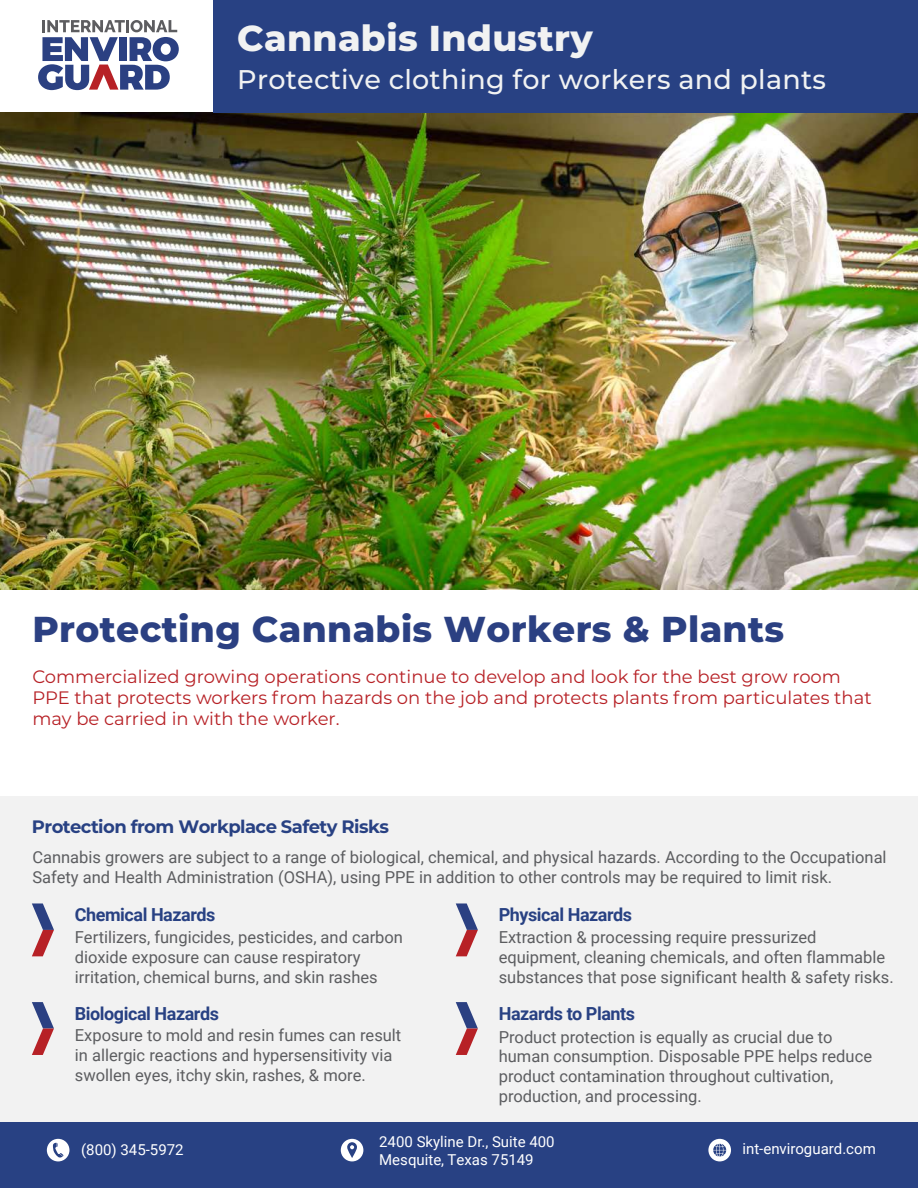
<style>
.page{position:relative;width:918px;height:1188px;background:#fff}
.page>*{position:absolute;margin:0;border:0;box-sizing:border-box;transform-origin:0 0}
.t1{font:800 36px "Montserrat";letter-spacing:.01em;color:#2b4082}
.t2{font:800 36px "Montserrat";letter-spacing:.01em;color:#f1f2f2}
.t3{font:500 27px "Montserrat";letter-spacing:.01em;color:#f1f2f2}
.t4{font:18px/21px "Montserrat";color:#b72126}
.t5{font:700 18px "Roboto";letter-spacing:-.025em;color:#284183}
.t6{font:700 18px "Montserrat";letter-spacing:-.03em;color:#284183}
.t7{font:16.5px/19.8px "Roboto";color:#5c5d60}
.t8{font:15px/18px "Roboto";color:#fff}
</style>
<div class="page">
<img style="left:0;top:113px;width:918px;height:476px">
<div style="left:0;top:797px;width:918px;height:390px;background:#f2f2f2"></div>
<div style="left:0;top:1122px;width:918px;height:66px;background:#284183"></div>
<svg style="left:47px;top:1139px;width:22px;height:22px"></svg>
<svg style="left:341px;top:1139px;width:22px;height:22px"></svg>
<svg style="left:708px;top:1139px;width:23px;height:22px"></svg>
<svg style="left:38px;top:20px;width:141px;height:70px"></svg>
<div style="left:213px;top:0;width:705px;height:113px;background:#284183"></div>
<svg style="left:32px;top:903px;width:22px;height:53px"></svg>
<svg style="left:32px;top:1002px;width:22px;height:53px"></svg>
<svg style="left:456px;top:903px;width:22px;height:53px"></svg>
<svg style="left:456px;top:1002px;width:22px;height:53px"></svg>
<h1 class="t2" style="left:237px;top:12px;width:357px">Cannabis Industry</h1>
<h2 class="t3" style="left:237px;top:60px;width:590px">Protective clothing for workers and plants</h2>
<h1 class="t1" style="left:32px;top:603px;width:753px">Protecting Cannabis Workers &amp; Plants</h1>
<p class="t4" style="left:32px;top:666px;width:841px">Commercialized growing operations continue to develop and look for the best grow room<br>PPE that protects workers from hazards on the job and protects plants from particulates that may be carried in with the worker.</p>
<p class="t6" style="left:32px;top:814px;width:358px">Protection from Workplace Safety Risks</p>
<p class="t7" style="left:32px;top:846px;width:856px">Cannabis growers are subject to a range of biological, chemical, and physical hazards. According to the Occupational<br>Safety and Health Administration (OSHA), using PPE in addition to other controls may be required to limit risk.</p>
<p class="t5" style="left:75px;top:902px;width:142px">Chemical Hazards</p>
<p class="t7" style="left:75px;top:927px;width:330px">Fertilizers, fungicides, pesticides, and carbon dioxide exposure can cause respiratory irritation, chemical burns, and skin rashes</p>
<p class="t5" style="left:75px;top:1001px;width:146px">Biological Hazards</p>
<p class="t7" style="left:75px;top:1025px;width:328px">Exposure to mold and resin fumes can result in allergic reactions and hypersensitivity via swollen eyes, itchy skin, rashes, &amp; more.</p>
<p class="t5" style="left:499px;top:902px;width:135px">Physical Hazards</p>
<p class="t7" style="left:499px;top:927px;width:396px">Extraction &amp; processing require pressurized equipment, cleaning chemicals, and often flammable substances that pose significant health &amp; safety risks.</p>
<p class="t5" style="left:499px;top:1001px;width:138px">Hazards to Plants</p>
<p class="t7" style="left:499px;top:1026px;width:375px">Product protection is equally as crucial due to human consumption. Disposable PPE helps reduce product contamination throughout cultivation, production, and processing.</p>
<p class="t8" style="left:81px;top:1140px;width:104px">(800) 345-5972</p>
<p class="t8" style="left:379px;top:1132px;width:177px">2400 Skyline Dr., Suite 400<br>Mesquite, Texas 75149</p>
<p class="t8" style="left:742px;top:1139px;width:135px">int-enviroguard.com</p>
</div>
